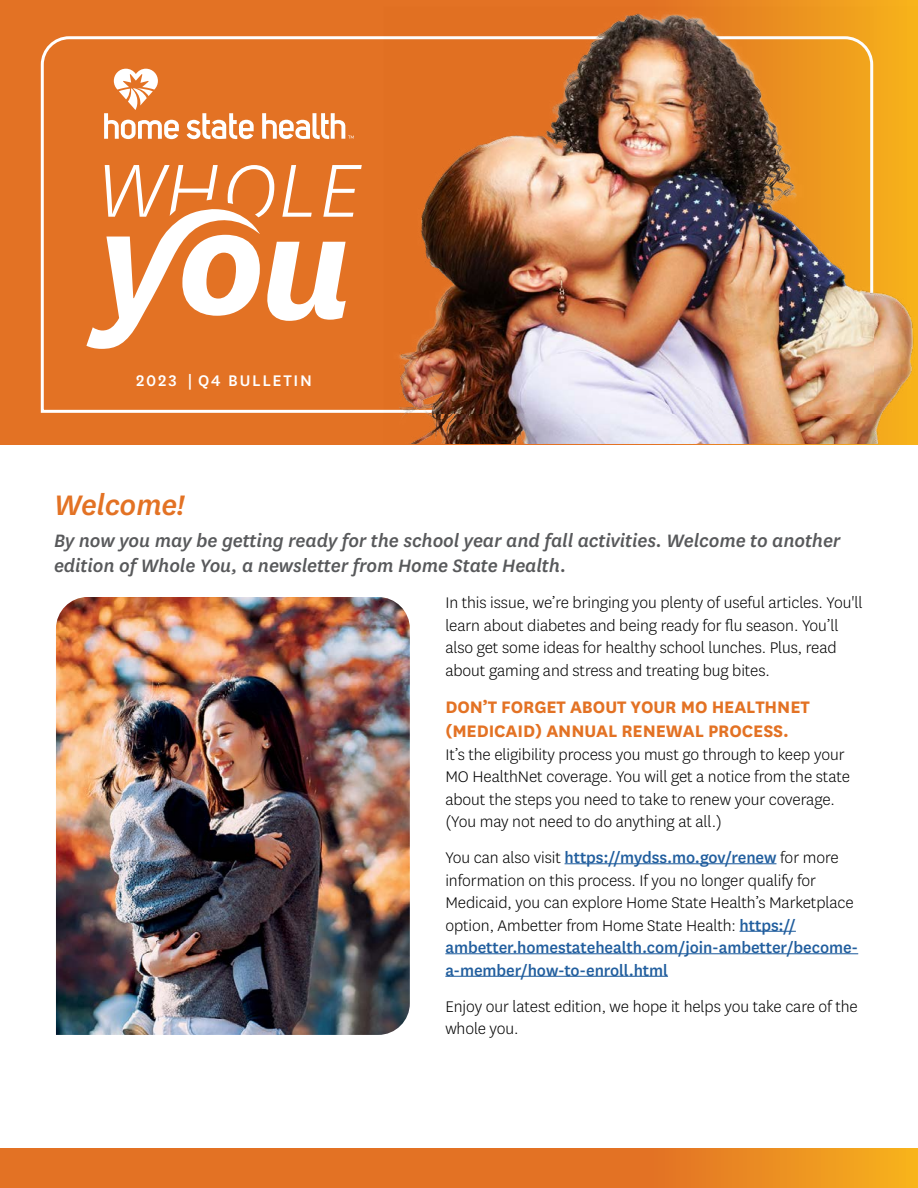
<style>
.page{position:relative;width:918px;height:1188px;background:#fff}
.page>*{position:absolute;margin:0;border:0;box-sizing:border-box;transform-origin:0 0}
.t1{font:italic 500 33px "Centene Sans";letter-spacing:-.01em;color:#e37224}
.t2{font:italic 500 21px/25.5px "Centene Sans";letter-spacing:-.005em;color:#58595b}
.t3{font:700 19.5px/24px "Centene Sans";letter-spacing:-.005em;color:#e37224}
.t4{font:300 18px/22.5px "Centene Sans";letter-spacing:-.005em;color:#000}
.t5{font:500 18px "Centene Sans";letter-spacing:.1em;color:#fff}
.s1{font-weight:500;color:#215e9e}
</style>
<div class="page">
<div style="left:0;top:0;width:918px;height:444px;background:#e37224"></div>
<svg style="left:40px;top:36px;width:344px;height:377px"></svg>
<svg style="left:0;top:1148px;width:918px;height:40px;background:#e57b23"></svg>
<hr style="left:565px;top:863px;width:211px;height:1px;background:#215e9e">
<hr style="left:740px;top:931px;width:56px;height:1px;background:#215e9e">
<hr style="left:445px;top:953px;width:413px;height:1px;background:#215e9e">
<hr style="left:445px;top:976px;width:223px;height:1px;background:#215e9e">
<img style="left:56px;top:597px;width:354px;height:438px">
<img style="left:402px;top:6px;width:516px;height:438px">
<svg style="left:86px;top:165px;width:276px;height:184px"></svg>
<svg style="left:104px;top:69px;width:75px;height:70px"></svg>
<svg style="left:187px;top:113px;width:67px;height:26px"></svg>
<svg style="left:262px;top:113px;width:92px;height:26px"></svg>
<img style="left:384px;top:8px;width:489px;height:405px">
<p class="t5" style="left:136px;top:368px;width:178px">2023 | Q4 BULLETIN</p>
<h1 class="t1" style="left:54px;top:483px;width:132px">Welcome!</h1>
<p class="t2" style="left:54px;top:527px;width:788px">By now you may be getting ready for the school year and fall activities. Welcome to another edition of Whole You, a newsletter from Home State Health.</p>
<p class="t4" style="left:445px;top:591px;width:419px">In this issue, we’re bringing you plenty of useful articles. You'll learn about diabetes and being ready for flu season. You’ll also get some ideas for healthy school lunches. Plus, read about gaming and stress and treating bug bites.</p>
<p class="t3" style="left:445px;top:694px;width:366px">DON’T FORGET ABOUT YOUR MO HEALTHNET (MEDICAID) ANNUAL RENEWAL PROCESS.</p>
<p class="t4" style="left:445px;top:742px;width:406px">It’s the eligibility process you must go through to keep your MO HealthNet coverage. You will get a notice from the state about the steps you need to take to renew your coverage. (You may not need to do anything at all.)</p>
<p class="t4" style="left:445px;top:846px;width:414px">You can also visit <span class="s1">https://mydss.mo.gov/renew</span> for more information on this process. If you no longer qualify for Medicaid, you can explore Home State Health’s Marketplace option, Ambetter from Home State Health: <span class="s1">https:// ambetter.homestatehealth.com/join-ambetter/become&shy;a-member/how-to-enroll.html</span></p>
<p class="t4" style="left:445px;top:994px;width:414px">Enjoy our latest edition, we hope it helps you take care of the whole you.</p>
</div>
